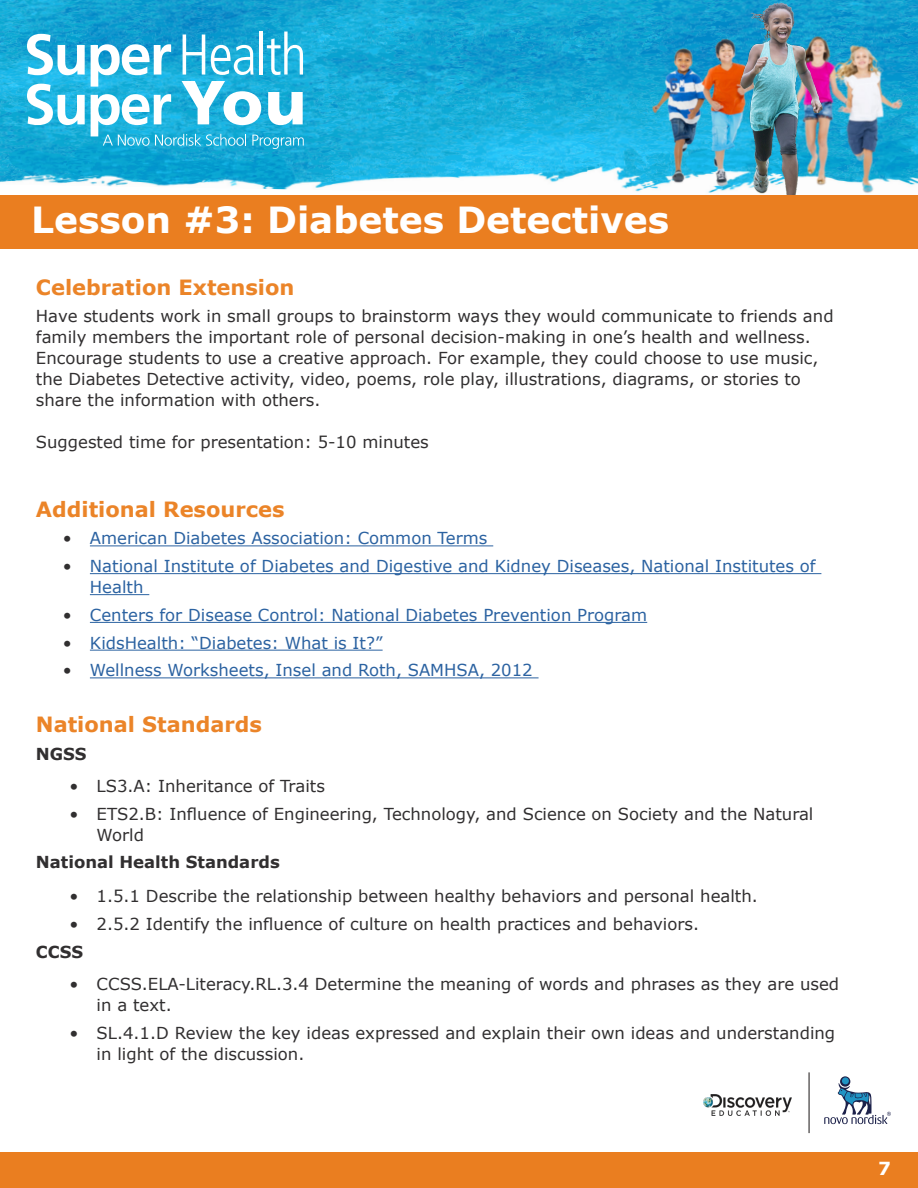
<style>
.page{position:relative;width:918px;height:1188px;background:#fff}
.page>*{position:absolute;margin:0;border:0;box-sizing:border-box;transform-origin:0 0}
.Body{font:700 36px "Verdana";color:#fff}
.t1{font:700 31.5px "Verdana";color:#fff}
.Body-2{font:700 21px "Verdana";color:#eb8428}
.t2{font:700 18px "Verdana";color:#fff}
.Body-3{font:16.5px/21px "Verdana";color:#312f30}
.t3{font:16.5px/21px "Verdana";color:#2b62a1}
.Body-4{font:700 16.5px "Verdana";color:#312f30}
.s1{color:#312f30}
</style>
<div class="page">
<div style="left:0;top:1152px;width:918px;height:36px;background:#ea7e20"></div>
<img style="left:703px;top:1094px;width:89px;height:21px">
<svg style="left:840px;top:1076px;width:10px;height:11px"></svg>
<div style="left:842px;top:1077px;width:7px;height:7px;background:#2194c4;border-radius:50%"></div>
<svg style="left:824px;top:1083px;width:67px;height:41px"></svg>
<hr style="left:809px;top:1072px;width:1px;height:61px;background:#231f20">
<img style="left:0;top:0;width:918px;height:193px">
<svg style="left:27px;top:84px;width:58px;height:41px"></svg>
<svg style="left:27px;top:34px;width:58px;height:41px"></svg>
<svg style="left:91px;top:32px;width:213px;height:117px"></svg>
<img style="left:822px;top:36px;width:81px;height:157px">
<img style="left:651px;top:37px;width:88px;height:151px">
<img style="left:739px;top:3px;width:83px;height:192px">
<div style="left:0;top:195px;width:918px;height:54px;background:#ea7e20"></div>
<hr style="left:90px;top:545px;width:403px;height:1px;background:#2b62a1">
<hr style="left:90px;top:573px;width:731px;height:1px;background:#2b62a1">
<hr style="left:90px;top:594px;width:59px;height:1px;background:#2b62a1">
<hr style="left:90px;top:622px;width:557px;height:1px;background:#2b62a1">
<hr style="left:90px;top:650px;width:293px;height:1px;background:#2b62a1">
<hr style="left:90px;top:677px;width:449px;height:1px;background:#2b62a1">
<p class="Body" style="left:31px;top:194px;width:639px">Lesson #3: Diabetes Detectives</p>
<h2 class="t1" style="left:27px;top:199px;width:398px">Student Activity Guide</h2>
<p class="Body-2" style="left:36px;top:272px;width:260px">Celebration Extension</p>
<p class="Body-3" style="left:36px;top:306px;width:799px">Have students work in small groups to brainstorm ways they would communicate to friends and family members the important role of personal decision-making in one’s health and wellness.<br>Encourage students to use a creative approach. For example, they could choose to use music, the Diabetes Detective activity, video, poems, role play, illustrations, diagrams, or stories to share the information with others.</p>
<p class="Body-3" style="left:36px;top:431px;width:394px">Suggested time for presentation: 5-10 minutes</p>
<p class="Body-2" style="left:36px;top:494px;width:250px">Additional Resources</p>
<p class="t3" style="left:63px;top:528px;width:426px"><span class="s1">•</span> American Diabetes Association: Common Terms</p>
<p class="t3" style="left:90px;top:556px;width:727px;text-indent:-27px"><span class="s1">•</span> National Institute of Diabetes and Digestive and Kidney Diseases, National Institutes of<br>Health</p>
<p class="t3" style="left:63px;top:604px;width:586px"><span class="s1">•</span> Centers for Disease Control: National Diabetes Prevention Program</p>
<p class="t3" style="left:63px;top:632px;width:321px"><span class="s1">•</span> KidsHealth: “Diabetes: What is It?”</p>
<p class="t3" style="left:63px;top:660px;width:471px"><span class="s1">•</span> Wellness Worksheets, Insel and Roth, SAMHSA, 2012</p>
<p class="Body-2" style="left:36px;top:709px;width:228px">National Standards</p>
<p class="Body-4" style="left:36px;top:742px;width:52px">NGSS</p>
<p class="Body-3" style="left:70px;top:775px;width:257px">• LS3.A: Inheritance of Traits</p>
<p class="Body-3" style="left:97px;top:803px;width:718px;text-indent:-27px">• ETS2.B: Influence of Engineering, Technology, and Science on Society and the Natural<br>World</p>
<p class="Body-4" style="left:36px;top:851px;width:245px">National Health Standards</p>
<p class="Body-3" style="left:70px;top:886px;width:690px">• 1.5.1 Describe the relationship between healthy behaviors and personal health.</p>
<p class="Body-3" style="left:70px;top:913px;width:631px">• 2.5.2 Identify the influence of culture on health practices and behaviors.</p>
<p class="Body-4" style="left:36px;top:940px;width:49px">CCSS</p>
<p class="Body-3" style="left:97px;top:973px;width:744px;text-indent:-27px">• CCSS.ELA-Literacy.RL.3.4 Determine the meaning of words and phrases as they are used in a text.</p>
<p class="Body-3" style="left:97px;top:1022px;width:740px;text-indent:-27px">• SL.4.1.D Review the key ideas expressed and explain their own ideas and understanding in light of the discussion.</p>
<p class="t2" style="left:878px;top:1156px;width:14px">7</p>
</div>
